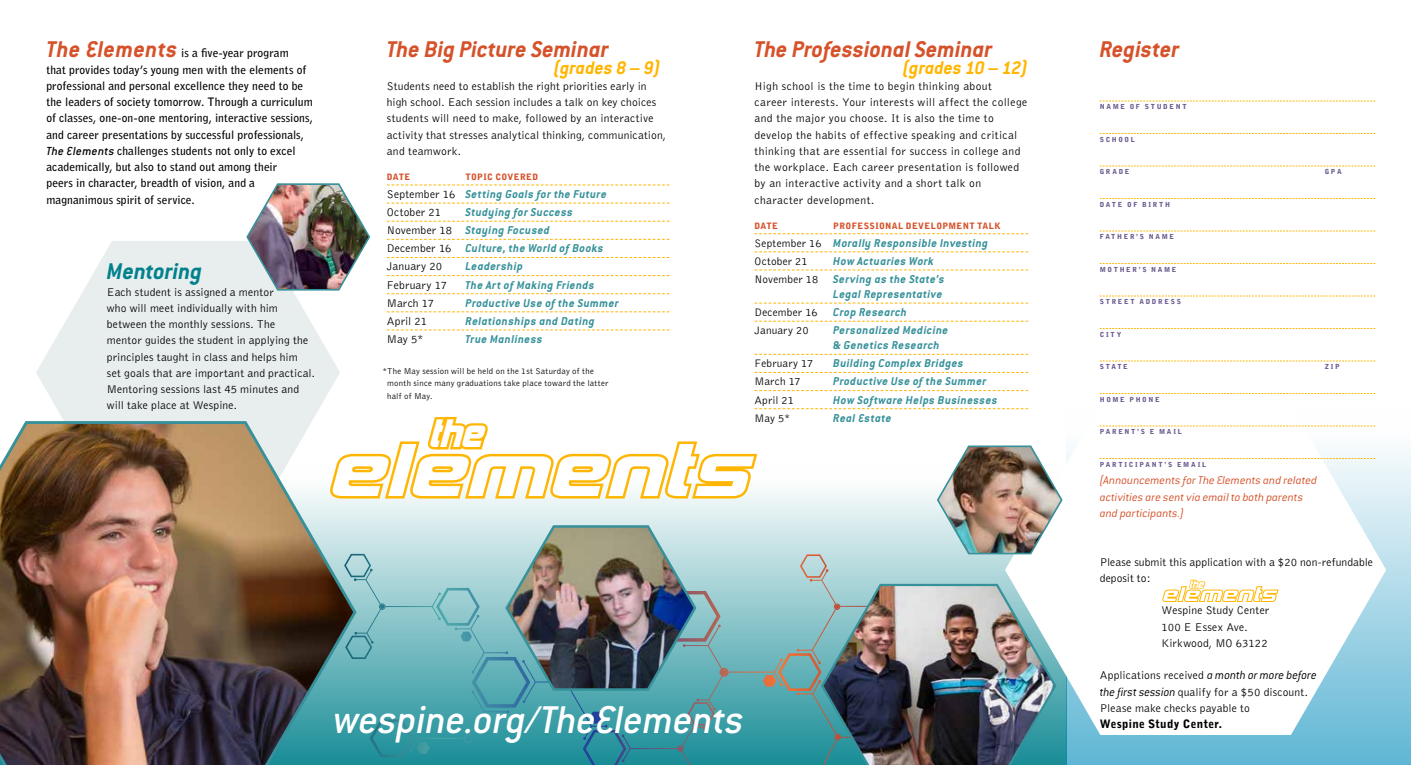
<style>
.page{position:relative;width:1411px;height:765px;background:#fff}
.page>*{position:absolute;margin:0;border:0;box-sizing:border-box;transform-origin:0 0}
.t1{font:italic 500 42.5px "Conduit ITC";letter-spacing:-.01em;color:#fff}
.t2{font:italic 36.12px "Kimberley";color:#fff}
.t3{font:italic 700 25px "Conduit ITC";letter-spacing:-.005em;color:#d5522a}
.t4{font:italic 700 25px "Conduit ITC";letter-spacing:-.005em;color:#00818c}
.t5{font:italic 700 20px "Conduit ITC";letter-spacing:-.005em;color:#ffb602}
.t6{font:italic 700 12.5px/18.1px "Conduit ITC";letter-spacing:.035em;color:#36919a}
.t7{font:italic 300 12.5px/16.2px "Conduit ITC";color:#d5522a}
.t8{font:300 11.5px/16.2px "Bell Gothic";letter-spacing:.02em;color:#000}
.t9{font:700 11.5px/16.2px "Bell Gothic";letter-spacing:.005em;color:#000}
.t10{font:900 11.5px "Bell Gothic";letter-spacing:.025em;color:#000}
.t11{font:300 11.25px "Bell Gothic";letter-spacing:.01em;color:#000}
.t12{font:italic 9.75px "Kimberley";color:#fff}
.t13{font:300 8.75px/12.5px "Bell Gothic";letter-spacing:.025em;color:#000}
.t14{font:900 8.75px "Bell Gothic";letter-spacing:.035em;color:#d5522a}
.t15{font:900 6.88px "Bell Gothic";letter-spacing:.245em;color:#6a5b8f}
.s1{font-family:"Conduit ITC";font-style:italic;font-size:25px;color:#d5522a}
.s2{font-family:"Conduit ITC";font-weight:500;font-style:italic;font-size:12.75px}
.s3{font-family:"Bell Gothic";font-weight:300;font-style:normal;font-size:11.5px;color:#000}
.s4{font-family:"Bell Gothic";font-weight:300;font-style:normal;font-size:11.25px;color:#000}
.s5{font-family:"Conduit ITC";font-style:italic;font-size:13.12px}
</style>
<div class="page">
<svg style="left:36px;top:241px;width:304px;height:178px"></svg>
<div style="left:1066px;top:406px;width:345px;height:359px;background:linear-gradient(to bottom,#fff,#5fb6d4)"></div>
<svg style="left:1063px;top:406px;width:324px;height:330px"></svg>
<svg style="left:1100px;top:101px;width:275px;height:1px"></svg>
<svg style="left:1100px;top:133px;width:275px;height:1px"></svg>
<svg style="left:1100px;top:166px;width:275px;height:1px"></svg>
<svg style="left:1100px;top:198px;width:275px;height:1px"></svg>
<svg style="left:1100px;top:231px;width:275px;height:1px"></svg>
<svg style="left:1100px;top:263px;width:275px;height:1px"></svg>
<svg style="left:1100px;top:296px;width:275px;height:1px"></svg>
<svg style="left:1100px;top:328px;width:275px;height:1px"></svg>
<svg style="left:1100px;top:361px;width:275px;height:1px"></svg>
<svg style="left:1100px;top:393px;width:275px;height:1px"></svg>
<svg style="left:1100px;top:426px;width:275px;height:1px"></svg>
<svg style="left:1100px;top:458px;width:275px;height:1px"></svg>
<img style="left:0;top:419px;width:327px;height:346px">
<svg style="left:1161px;top:579px;width:118px;height:23px"></svg>
<svg style="left:754px;top:233px;width:275px;height:140px"></svg>
<svg style="left:754px;top:233px;width:274px;height:1px"></svg>
<svg style="left:754px;top:251px;width:274px;height:1px"></svg>
<svg style="left:754px;top:270px;width:274px;height:1px"></svg>
<svg style="left:754px;top:303px;width:274px;height:1px"></svg>
<svg style="left:754px;top:321px;width:274px;height:1px"></svg>
<svg style="left:754px;top:354px;width:274px;height:1px"></svg>
<svg style="left:754px;top:372px;width:274px;height:1px"></svg>
<img style="left:245px;top:183px;width:125px;height:108px">
<svg style="left:387px;top:185px;width:282px;height:1px"></svg>
<svg style="left:387px;top:203px;width:282px;height:1px"></svg>
<svg style="left:387px;top:221px;width:282px;height:1px"></svg>
<svg style="left:387px;top:239px;width:282px;height:1px"></svg>
<svg style="left:387px;top:257px;width:282px;height:1px"></svg>
<svg style="left:387px;top:275px;width:282px;height:1px"></svg>
<svg style="left:387px;top:293px;width:282px;height:1px"></svg>
<svg style="left:387px;top:311px;width:282px;height:1px"></svg>
<svg style="left:387px;top:330px;width:282px;height:1px"></svg>
<img style="left:327px;top:390px;width:736px;height:375px">
<p class="t9" style="left:46px;top:45px;width:268px"><span class="s1">The Elements</span> is a five-year program<br>that provides today’s young men with the elements of professional and personal excellence they need to be the leaders of society tomorrow. Through a curriculum of classes, one-on-one mentoring, interactive sessions, and career presentations by successful professionals, <span class="s2">The Elements</span> challenges students not only to excel academically, but also to stand out among their<br>peers in character, breadth of vision, and a magnanimous spirit of service.</p>
<h3 class="t4" style="left:107px;top:257px;width:97px">Mentoring</h3>
<p class="t8" style="left:107px;top:284px;width:210px">Each student is assigned a mentor<br>who will meet individually with him between the monthly sessions. The<br>mentor guides the student in applying the principles taught in class and helps him<br>set goals that are important and practical.<br>Mentoring sessions last 45 minutes and will take place at Wespine.</p>
<h3 class="t3" style="left:387px;top:35px;width:223px">The Big Picture Seminar</h3>
<h3 class="t5" style="left:554px;top:56px;width:108px">(grades 8 – 9)</h3>
<p class="t8" style="left:387px;top:78px;width:281px">Students need to establish the right priorities early in high school. Each session includes a talk on key choices students will need to make, followed by an interactive activity that stresses analytical thinking, communication, and teamwork.</p>
<p class="t14" style="left:387px;top:172px;width:25px">DATE</p>
<p class="t14" style="left:465px;top:172px;width:74px">TOPIC COVERED</p>
<p class="t6" style="left:387px;top:185px;width:221px"><span class="s3">September 16</span> Setting Goals for the Future</p>
<p class="t8" style="left:387px;top:204px;width:56px">October 21</p>
<p class="t6" style="left:387px;top:203px;width:218px;text-indent:79px">Studying for Success<br><span class="s3">November 18</span> Staying Focused<br><span class="s3">December 16</span> Culture, the World of Books</p>
<p class="t8" style="left:387px;top:259px;width:57px">January 20</p>
<p class="t6" style="left:466px;top:257px;width:59px">Leadership</p>
<p class="t8" style="left:387px;top:277px;width:62px">February 17</p>
<p class="t6" style="left:466px;top:275px;width:131px">The Art of Making Friends</p>
<p class="t8" style="left:387px;top:295px;width:49px">March 17</p>
<p class="t6" style="left:466px;top:294px;width:155px">Productive Use of the Summer</p>
<p class="t8" style="left:387px;top:313px;width:42px">April 21</p>
<p class="t6" style="left:466px;top:312px;width:131px">Relationships and Dating</p>
<p class="t8" style="left:387px;top:331px;width:38px">May 5*</p>
<p class="t6" style="left:466px;top:330px;width:78px">True Manliness</p>
<p class="t13" style="left:387px;top:365px;width:223px;text-indent:-5px">*The May session will be held on the 1st Saturday of the month since many graduations take place toward the latter half of May.</p>
<h2 class="t2" style="left:428px;top:408px;width:67px">the</h2>
<h3 class="t3" style="left:754px;top:35px;width:239px">The Professional Seminar</h3>
<h3 class="t5" style="left:903px;top:56px;width:126px">(grades 10 – 12)</h3>
<p class="t8" style="left:754px;top:78px;width:274px">High school is the time to begin thinking about<br>career interests. Your interests will affect the college and the major you choose. It is also the time to develop the habits of effective speaking and critical thinking that are essential for success in college and the workplace. Each career presentation is followed by an interactive activity and a short talk on character development.</p>
<p class="t14" style="left:754px;top:220px;width:25px">DATE</p>
<p class="t14" style="left:833px;top:220px;width:169px">PROFESSIONAL DEVELOPMENT TALK</p>
<p class="t6" style="left:754px;top:234px;width:235px"><span class="s4">September 16</span> Morally Responsible Investing</p>
<p class="t11" style="left:754px;top:255px;width:55px">October 21</p>
<p class="t6" style="left:754px;top:252px;width:191px;text-indent:79px">How Actuaries Work<br><span class="s4">November 18</span> Serving as the State’s</p>
<p class="t6" style="left:754px;top:285px;width:189px;text-indent:79px">Legal Representative<br><span class="s4">December 16</span> Crop Research</p>
<p class="t11" style="left:754px;top:324px;width:56px">January 20</p>
<p class="t6" style="left:833px;top:323px;width:117px;line-height:15px">Personalized Medicine &amp; Genetics Research</p>
<p class="t11" style="left:754px;top:358px;width:60px">February 17</p>
<p class="t6" style="left:833px;top:354px;width:132px">Building Complex Bridges</p>
<p class="t11" style="left:754px;top:376px;width:48px">March 17</p>
<p class="t6" style="left:833px;top:372px;width:155px">Productive Use of the Summer</p>
<p class="t11" style="left:754px;top:394px;width:41px">April 21</p>
<p class="t6" style="left:833px;top:390px;width:166px">How Software Helps Businesses</p>
<p class="t11" style="left:754px;top:412px;width:37px">May 5*</p>
<p class="t6" style="left:833px;top:409px;width:60px">Real Estate</p>
<h1 class="t1" style="left:334px;top:696px;width:412px">wespine.org/TheElements</h1>
<h3 class="t3" style="left:1100px;top:35px;width:81px">Register</h3>
<p class="t15" style="left:1100px;top:103px;width:88px">NAME OF STUDENT</p>
<p class="t15" style="left:1100px;top:135px;width:37px">SCHOOL</p>
<p class="t15" style="left:1100px;top:168px;width:31px">GRADE</p>
<p class="t15" style="left:1325px;top:168px;width:18px">GPA</p>
<p class="t15" style="left:1100px;top:200px;width:72px">DATE OF BIRTH</p>
<p class="t15" style="left:1100px;top:233px;width:76px">FATHER’S NAME</p>
<p class="t15" style="left:1100px;top:265px;width:78px">MOTHER’S NAME</p>
<p class="t15" style="left:1100px;top:298px;width:83px">STREET ADDRESS</p>
<p class="t15" style="left:1100px;top:330px;width:23px">CITY</p>
<p class="t15" style="left:1100px;top:363px;width:30px">STATE</p>
<p class="t15" style="left:1325px;top:363px;width:17px">ZIP</p>
<p class="t15" style="left:1100px;top:395px;width:61px">HOME PHONE</p>
<p class="t15" style="left:1100px;top:428px;width:84px">PARENT’S E MAIL</p>
<p class="t15" style="left:1100px;top:460px;width:108px">PARTICIPANT’S EMAIL</p>
<p class="t7" style="left:1100px;top:472px;width:219px">(Announcements for The Elements and related activities are sent via email to both parents and participants.)</p>
<p class="t8" style="left:1100px;top:554px;width:275px">Please submit this application with a $20 non-refundable deposit to:</p>
<p class="t8" style="left:1161px;top:603px;width:109px">Wespine Study Center<br>100 E Essex Ave.<br>Kirkwood, MO 63122</p>
<p class="t8" style="left:1100px;top:668px;width:219px">Applications received <span class="s5">a month or more before the first session</span> qualify for a $50 discount.<br>Please make checks payable to</p>
<p class="t10" style="left:1100px;top:717px;width:124px">Wespine Study Center.</p>
<p class="t12" style="left:1189px;top:577px;width:19px">the</p>
</div>
